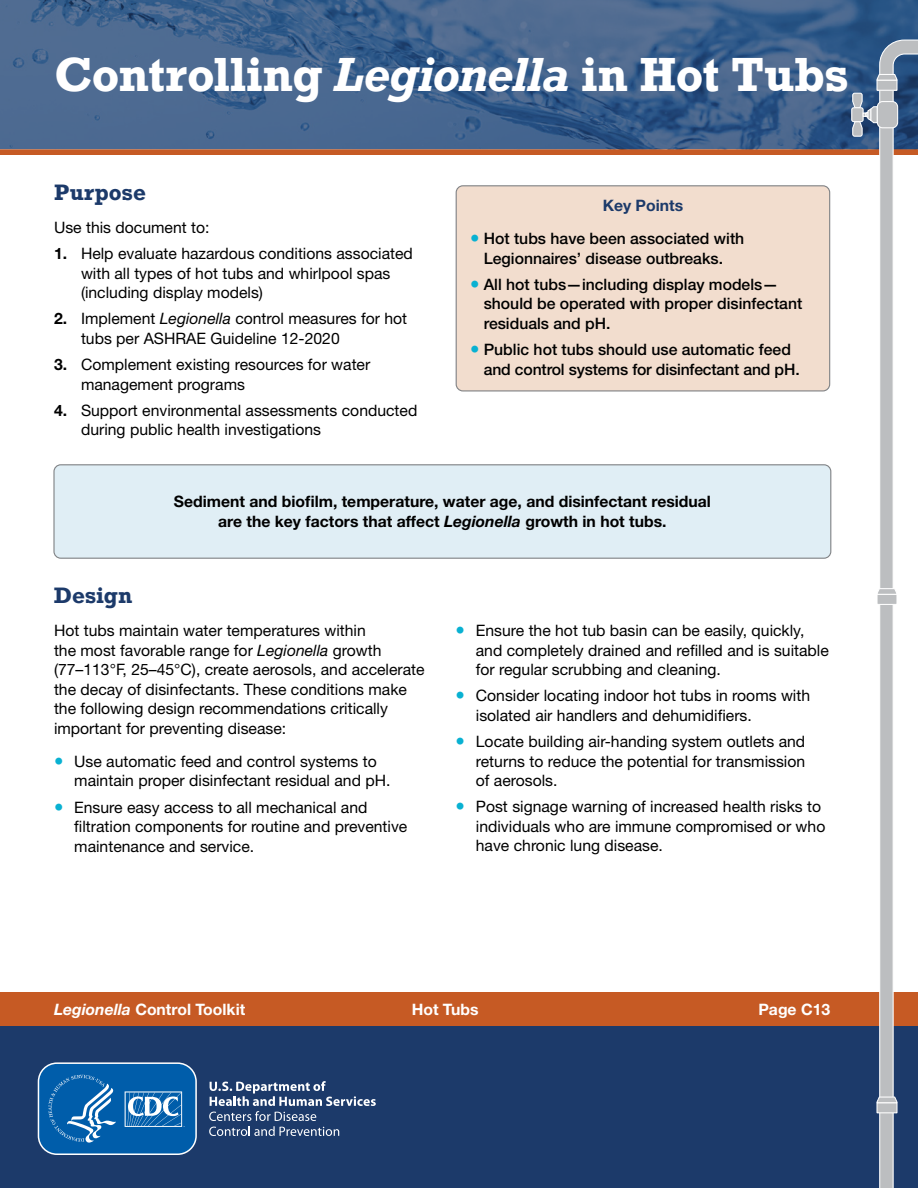
<style>
.page{position:relative;width:918px;height:1188px;background:#fff}
.page>*{position:absolute;margin:0;border:0;box-sizing:border-box;transform-origin:0 0}
.H1B{font:700 45px "Rockwell";letter-spacing:-.01em;color:#fff}
.t1{font:700 21px "Rockwell";letter-spacing:.005em;color:#1c3a6a}
.t2{font:15.75px/19.5px "Helvetica Neue LT Std";color:#000}
.t3{font:500 15.75px/19.5px "Helvetica Neue LT Std";color:#000}
.P_Centered{font:700 15.75px/19.5px "Helvetica Neue LT Std";color:#000;text-align:center}
.t4{font:700 15.75px "Helvetica Neue LT Std";color:#fff}
.H3_Callout{font:700 15.75px "Helvetica Neue LT Std";color:#1c3a6a}
.s1{font-style:italic}
.s2{font-weight:700}
.s3{font-family:"Arial Unicode MS";font-weight:400;color:#09b1d2}
.s4{font-family:"Arial Unicode MS";color:#09b1d2}
</style>
<div class="page">
<div style="left:0;top:992px;width:918px;height:34px;background:#c65a24"></div>
<svg style="left:0;top:149px;width:879px;height:6px;background:#c35f2d"></svg>
<div style="left:0;top:1026px;width:918px;height:162px;background:#1c3a6a"></div>
<svg style="left:209px;top:1081px;width:167px;height:55px"></svg>
<svg style="left:37px;top:1062px;width:160px;height:93px;background:#2673b4"></svg>
<img style="left:0;top:0;width:918px;height:149px">
<svg style="left:879px;top:39px;width:39px;height:1149px"></svg>
<div style="left:877px;top:80px;width:20px;height:10px;background:#bcbec0"></div>
<div style="left:876px;top:80px;width:22px;height:11px;border:1px solid #fff"></div>
<svg style="left:876px;top:73px;width:22px;height:8px"></svg>
<div style="left:877px;top:1103px;width:20px;height:10px;background:#bcbec0"></div>
<div style="left:876px;top:1102px;width:22px;height:11px;border:1px solid #fff"></div>
<svg style="left:876px;top:1096px;width:22px;height:8px"></svg>
<div style="left:877px;top:594px;width:20px;height:10px;background:#bcbec0"></div>
<div style="left:876px;top:594px;width:22px;height:11px;border:1px solid #fff"></div>
<svg style="left:876px;top:588px;width:22px;height:7px"></svg>
<div style="left:851px;top:107px;width:13px;height:15px;border:1px solid #fff;border-radius:2px"></div>
<svg style="left:852px;top:92px;width:47px;height:45px;background:#929fb0"></svg>
<div style="left:456px;top:186px;width:374px;height:205px;background:#f2ddce;border-radius:7px"></div>
<div style="left:456px;top:185px;width:374px;height:206px;border:1px solid #808285;border-radius:7px"></div>
<div style="left:54px;top:465px;width:777px;height:93px;background:#e0eef5;border-radius:7px"></div>
<div style="left:53px;top:464px;width:778px;height:95px;border:1px solid #808285;border-radius:7px"></div>
<h1 class="H1B" style="left:54px;top:45px;width:796px">Controlling <span class="s1">Legionella</span> in Hot Tubs</h1>
<h2 class="t1" style="left:54px;top:179px;width:93px">Purpose</h2>
<p class="t2" style="left:54px;top:217px;width:157px">Use this document to:</p>
<p class="t2" style="left:81px;top:243px;width:333px;text-indent:-27px"><span class="s2">1.</span> Help evaluate hazardous conditions associated with all types of hot tubs and whirlpool spas (including display models)</p>
<p class="t2" style="left:81px;top:309px;width:328px;text-indent:-27px"><span class="s2">2.</span> Implement <span class="s1">Legionella</span> control measures for hot tubs per ASHRAE Guideline 12-2020</p>
<p class="t2" style="left:81px;top:354px;width:291px;text-indent:-27px"><span class="s2">3.</span> Complement existing resources for water management programs</p>
<p class="t2" style="left:81px;top:400px;width:338px;text-indent:-27px"><span class="s2">4.</span> Support environmental assessments conducted during public health investigations</p>
<h3 class="H3_Callout" style="left:603px;top:196px;width:82px">Key Points</h3>
<p class="t3" style="left:470px;top:229px;width:276px;text-align:center"><span class="s3">●</span> Hot tubs have been associated with<br>Legionnaires’ disease outbreaks.</p>
<p class="t3" style="left:484px;top:274px;width:320px;text-indent:-14px"><span class="s3">●</span> All hot tubs—including display models— should be operated with proper disinfectant residuals and pH.</p>
<p class="t3" style="left:484px;top:340px;width:318px;text-indent:-14px"><span class="s3">●</span> Public hot tubs should use automatic feed and control systems for disinfectant and pH.</p>
<p class="P_Centered" style="left:174px;top:492px;width:539px">Sediment and biofilm, temperature, water age, and disinfectant residual are the key factors that affect <span class="s1">Legionella</span> growth in hot tubs.</p>
<h2 class="t1" style="left:54px;top:582px;width:80px">Design</h2>
<p class="t2" style="left:54px;top:621px;width:372px">Hot tubs maintain water temperatures within<br>the most favorable range for <span class="s1">Legionella</span> growth (77–113°F, 25–45°C), create aerosols, and accelerate the decay of disinfectants. These conditions make the following design recommendations critically important for preventing disease:</p>
<p class="t2" style="left:74px;top:751px;width:318px;text-indent:-20px"><span class="s4">●</span> Use automatic feed and control systems to maintain proper disinfectant residual and pH.</p>
<p class="t2" style="left:74px;top:797px;width:335px;text-indent:-20px"><span class="s4">●</span> Ensure easy access to all mechanical and filtration components for routine and preventive maintenance and service.</p>
<p class="t2" style="left:476px;top:621px;width:355px;text-indent:-20px"><span class="s4">●</span> Ensure the hot tub basin can be easily, quickly, and completely drained and refilled and is suitable for regular scrubbing and cleaning.</p>
<p class="t2" style="left:476px;top:686px;width:336px;text-indent:-20px"><span class="s4">●</span> Consider locating indoor hot tubs in rooms with isolated air handlers and dehumidifiers.</p>
<p class="t2" style="left:476px;top:732px;width:331px;text-align:justify;text-indent:-20px"><span class="s4">●</span> Locate building air-handing system outlets and returns to reduce the potential for transmission of aerosols.</p>
<p class="t2" style="left:476px;top:797px;width:351px;text-indent:-20px"><span class="s4">●</span> Post signage warning of increased health risks to individuals who are immune compromised or who have chronic lung disease.</p>
<p class="t4" style="left:54px;top:999px;width:193px"><span class="s1">Legionella</span> Control Toolkit</p>
<p class="t4" style="left:412px;top:999px;width:68px">Hot Tubs</p>
<p class="t4" style="left:758px;top:999px;width:73px">Page C13</p>
</div>
